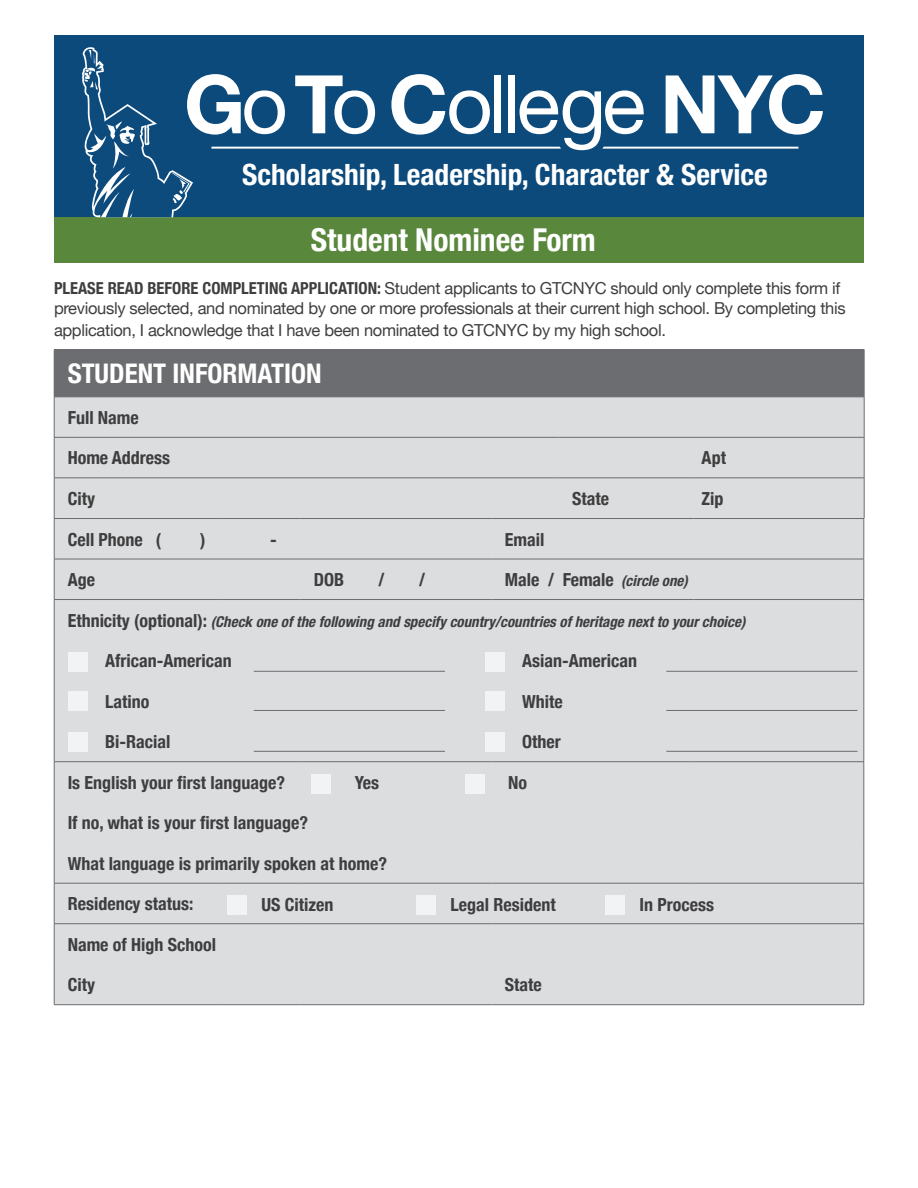
<style>
.page{position:relative;width:918px;height:1188px;background:#fff}
.page>*{position:absolute;margin:0;border:0;box-sizing:border-box;transform-origin:0 0}
.t1{font:81px "Helvetica Neue";letter-spacing:-.05em;color:#fff}
.t2{font:700 condensed 31.5px "Helvetica Neue";color:#fff}
.t3{font:700 condensed 29.4px "Helvetica Neue LT Std";color:#fff}
.t4{font:700 condensed 27px "Helvetica Neue";color:#fff}
.t5{font:700 condensed 18px "Helvetica Neue";color:#3e3e3f}
.t6{font:16.5px/19.8px "Helvetica Neue";letter-spacing:-.02em;color:#3e3e3f}
.t7{font:italic 700 condensed 15px "Helvetica Neue LT Std";color:#3e3e3f}
.s1{font-weight:700}
.s2{font-weight:700;font-stretch:condensed}
.s3{font-family:"Helvetica Neue LT Std";font-style:italic;font-size:15px}
.s4{font-family:"Helvetica Neue";font-style:normal;font-size:18px}
</style>
<div class="page">
<div style="left:54px;top:35px;width:810px;height:182px;background:#0c4a7c"></div>
<div style="left:54px;top:350px;width:810px;height:47px;background:#6c6d70"></div>
<div style="left:55px;top:398px;width:809px;height:120px;background:#dcdddf"></div>
<hr style="left:54px;top:349px;width:505px;height:1px;background:#6c6d70">
<hr style="left:559px;top:349px;width:129px;height:1px;background:#6c6d70">
<hr style="left:688px;top:349px;width:176px;height:1px;background:#6c6d70">
<hr style="left:864px;top:350px;width:1px;height:47px;background:#6c6d70">
<hr style="left:54px;top:397px;width:505px;height:1px;background:#6c6d70">
<hr style="left:54px;top:397px;width:1px;height:40px;background:#6c6d70">
<hr style="left:559px;top:397px;width:129px;height:1px;background:#6c6d70">
<hr style="left:688px;top:397px;width:176px;height:1px;background:#6c6d70">
<hr style="left:864px;top:397px;width:1px;height:40px;background:#6c6d70">
<hr style="left:54px;top:437px;width:505px;height:1px;background:#6c6d70">
<hr style="left:54px;top:438px;width:1px;height:40px;background:#6c6d70">
<hr style="left:559px;top:437px;width:129px;height:1px;background:#6c6d70">
<hr style="left:688px;top:437px;width:176px;height:1px;background:#6c6d70">
<hr style="left:864px;top:438px;width:1px;height:40px;background:#6c6d70">
<hr style="left:54px;top:478px;width:505px;height:1px;background:#6c6d70">
<hr style="left:54px;top:478px;width:1px;height:40px;background:#6c6d70">
<hr style="left:559px;top:478px;width:129px;height:1px;background:#6c6d70">
<hr style="left:688px;top:478px;width:176px;height:1px;background:#6c6d70">
<hr style="left:864px;top:478px;width:1px;height:40px;background:#6c6d70">
<div style="left:55px;top:519px;width:809px;height:485px;background:#dcdddf"></div>
<hr style="left:54px;top:518px;width:164px;height:1px;background:#6c6d70">
<hr style="left:54px;top:519px;width:1px;height:40px;background:#6c6d70">
<hr style="left:218px;top:518px;width:82px;height:1px;background:#6c6d70">
<hr style="left:300px;top:518px;width:191px;height:1px;background:#6c6d70">
<hr style="left:491px;top:518px;width:203px;height:1px;background:#6c6d70">
<hr style="left:694px;top:518px;width:170px;height:1px;background:#6c6d70">
<hr style="left:864px;top:519px;width:1px;height:40px;background:#6c6d70">
<hr style="left:54px;top:762px;width:1px;height:40px;background:#6c6d70">
<hr style="left:54px;top:883px;width:1px;height:41px;background:#6c6d70">
<hr style="left:54px;top:964px;width:1px;height:41px;background:#6c6d70">
<hr style="left:864px;top:964px;width:1px;height:41px;background:#6c6d70">
<hr style="left:54px;top:559px;width:164px;height:1px;background:#6c6d70">
<hr style="left:54px;top:559px;width:1px;height:40px;background:#6c6d70">
<hr style="left:218px;top:559px;width:82px;height:1px;background:#6c6d70">
<hr style="left:300px;top:559px;width:191px;height:1px;background:#6c6d70">
<hr style="left:491px;top:559px;width:203px;height:1px;background:#6c6d70">
<hr style="left:694px;top:559px;width:170px;height:1px;background:#6c6d70">
<hr style="left:864px;top:559px;width:1px;height:40px;background:#6c6d70">
<hr style="left:54px;top:599px;width:164px;height:1px;background:#6c6d70">
<hr style="left:54px;top:600px;width:1px;height:40px;background:#6c6d70">
<hr style="left:218px;top:599px;width:82px;height:1px;background:#6c6d70">
<hr style="left:300px;top:599px;width:191px;height:1px;background:#6c6d70">
<hr style="left:491px;top:599px;width:203px;height:1px;background:#6c6d70">
<hr style="left:694px;top:599px;width:170px;height:1px;background:#6c6d70">
<hr style="left:864px;top:600px;width:1px;height:40px;background:#6c6d70">
<hr style="left:54px;top:640px;width:1px;height:122px;background:#6c6d70">
<hr style="left:864px;top:640px;width:1px;height:122px;background:#6c6d70">
<hr style="left:54px;top:761px;width:164px;height:1px;background:#6c6d70">
<hr style="left:218px;top:761px;width:82px;height:1px;background:#6c6d70">
<hr style="left:54px;top:802px;width:1px;height:41px;background:#6c6d70">
<hr style="left:864px;top:802px;width:1px;height:41px;background:#6c6d70">
<hr style="left:54px;top:843px;width:1px;height:40px;background:#6c6d70">
<hr style="left:864px;top:843px;width:1px;height:40px;background:#6c6d70">
<hr style="left:54px;top:883px;width:164px;height:1px;background:#6c6d70">
<hr style="left:218px;top:883px;width:82px;height:1px;background:#6c6d70">
<hr style="left:300px;top:883px;width:191px;height:1px;background:#6c6d70">
<hr style="left:491px;top:883px;width:203px;height:1px;background:#6c6d70">
<hr style="left:694px;top:883px;width:170px;height:1px;background:#6c6d70">
<hr style="left:864px;top:883px;width:1px;height:41px;background:#6c6d70">
<hr style="left:300px;top:761px;width:191px;height:1px;background:#6c6d70">
<hr style="left:491px;top:761px;width:203px;height:1px;background:#6c6d70">
<hr style="left:694px;top:761px;width:170px;height:1px;background:#6c6d70">
<hr style="left:864px;top:762px;width:1px;height:40px;background:#6c6d70">
<hr style="left:54px;top:923px;width:164px;height:1px;background:#6c6d70">
<hr style="left:54px;top:924px;width:1px;height:40px;background:#6c6d70">
<hr style="left:218px;top:923px;width:82px;height:1px;background:#6c6d70">
<hr style="left:300px;top:923px;width:191px;height:1px;background:#6c6d70">
<hr style="left:491px;top:923px;width:203px;height:1px;background:#6c6d70">
<hr style="left:694px;top:923px;width:170px;height:1px;background:#6c6d70">
<hr style="left:864px;top:924px;width:1px;height:40px;background:#6c6d70">
<hr style="left:54px;top:1004px;width:164px;height:1px;background:#6c6d70">
<hr style="left:218px;top:1004px;width:82px;height:1px;background:#6c6d70">
<hr style="left:300px;top:1004px;width:191px;height:1px;background:#6c6d70">
<hr style="left:491px;top:1004px;width:203px;height:1px;background:#6c6d70">
<hr style="left:694px;top:1004px;width:170px;height:1px;background:#6c6d70">
<div style="left:54px;top:217px;width:810px;height:45px;background:#59873c"></div>
<svg style="left:211px;top:147px;width:587px;height:2px"></svg>
<div style="left:68px;top:652px;width:19px;height:19px;background:#f2f3f4"></div>
<div style="left:68px;top:691px;width:19px;height:20px;background:#f2f3f4"></div>
<div style="left:68px;top:732px;width:19px;height:20px;background:#f2f3f4"></div>
<div style="left:485px;top:652px;width:19px;height:19px;background:#f2f3f4"></div>
<div style="left:485px;top:691px;width:19px;height:20px;background:#f2f3f4"></div>
<div style="left:485px;top:732px;width:19px;height:20px;background:#f2f3f4"></div>
<hr style="left:254px;top:671px;width:191px;height:1px;background:#6c6d70">
<hr style="left:666px;top:671px;width:192px;height:1px;background:#6c6d70">
<hr style="left:254px;top:710px;width:191px;height:1px;background:#6c6d70">
<hr style="left:666px;top:710px;width:192px;height:1px;background:#6c6d70">
<hr style="left:254px;top:751px;width:191px;height:1px;background:#6c6d70">
<hr style="left:666px;top:751px;width:192px;height:1px;background:#6c6d70">
<div style="left:311px;top:774px;width:19px;height:20px;background:#f2f3f4"></div>
<div style="left:465px;top:774px;width:20px;height:20px;background:#f2f3f4"></div>
<div style="left:227px;top:895px;width:19px;height:19px;background:#f2f3f4"></div>
<div style="left:416px;top:895px;width:19px;height:19px;background:#f2f3f4"></div>
<div style="left:605px;top:895px;width:19px;height:19px;background:#f2f3f4"></div>
<svg style="left:82px;top:47px;width:111px;height:170px"></svg>
<p class="t1" style="left:184px;top:46px;width:644px"><span class="s1">G</span>o<span class="s1">T</span>o <span class="s1">C</span>ollege <span class="s1">NYC</span></p>
<p class="t3" style="left:242px;top:157px;width:527px">Scholarship, Leadership, Character &amp; Service</p>
<p class="t2" style="left:311px;top:214px;width:286px">Student Nominee Form</p>
<p class="t6" style="left:54px;top:280px;width:793px"><span class="s2">PLEASE READ BEFORE COMPLETING APPLICATION:</span> Student applicants to GTCNYC should only complete this form if previously selected, and nominated by one or more professionals at their current high school. By completing this</p>
<p class="t6" style="left:54px;top:321px;width:614px">application, I acknowledge that I have been nominated to GTCNYC by my high school.</p>
<p class="t4" style="left:68px;top:351px;width:255px">STUDENT INFORMATION</p>
<p class="t5" style="left:68px;top:402px;width:73px">Full Name</p>
<p class="t5" style="left:68px;top:443px;width:104px">Home Address</p>
<p class="t5" style="left:702px;top:443px;width:26px">Apt</p>
<p class="t5" style="left:68px;top:483px;width:29px">City</p>
<p class="t5" style="left:572px;top:483px;width:38px">State</p>
<p class="t5" style="left:702px;top:483px;width:23px">Zip</p>
<p class="t5" style="left:68px;top:524px;width:95px">Cell Phone (</p>
<p class="t5" style="left:200px;top:524px;width:7px">)</p>
<p class="t5" style="left:270px;top:524px;width:8px">-</p>
<p class="t5" style="left:505px;top:524px;width:41px">Email</p>
<p class="t5" style="left:68px;top:565px;width:29px">Age</p>
<p class="t5" style="left:314px;top:565px;width:32px">DOB</p>
<p class="t5" style="left:379px;top:565px;width:7px">/</p>
<p class="t5" style="left:419px;top:565px;width:7px">/</p>
<p class="t5" style="left:505px;top:565px;width:185px">Male / Female <span class="s3">(circle one)</span></p>
<p class="t7" style="left:68px;top:612px;width:679px"><span class="s4">Ethnicity (optional):</span> (Check one of the following and specify country/countries of heritage next to your choice)</p>
<p class="t5" style="left:105px;top:646px;width:128px">African-American</p>
<p class="t5" style="left:522px;top:646px;width:116px">Asian-American</p>
<p class="t5" style="left:105px;top:686px;width:46px">Latino</p>
<p class="t5" style="left:522px;top:686px;width:42px">White</p>
<p class="t5" style="left:105px;top:727px;width:67px">Bi-Racial</p>
<p class="t5" style="left:522px;top:727px;width:40px">Other</p>
<p class="t5" style="left:68px;top:767px;width:219px">Is English your first language?</p>
<p class="t5" style="left:355px;top:768px;width:26px">Yes</p>
<p class="t5" style="left:508px;top:768px;width:20px">No</p>
<p class="t5" style="left:68px;top:808px;width:242px">If no, what is your first language?</p>
<p class="t5" style="left:68px;top:848px;width:321px">What language is primarily spoken at home?</p>
<p class="t5" style="left:68px;top:889px;width:127px">Residency status:</p>
<p class="t5" style="left:261px;top:890px;width:73px">US Citizen</p>
<p class="t5" style="left:450px;top:890px;width:107px">Legal Resident</p>
<p class="t5" style="left:639px;top:890px;width:76px">In Process</p>
<p class="t5" style="left:68px;top:929px;width:150px">Name of High School</p>
<p class="t5" style="left:68px;top:970px;width:29px">City</p>
<p class="t5" style="left:505px;top:970px;width:38px">State</p>
</div>
